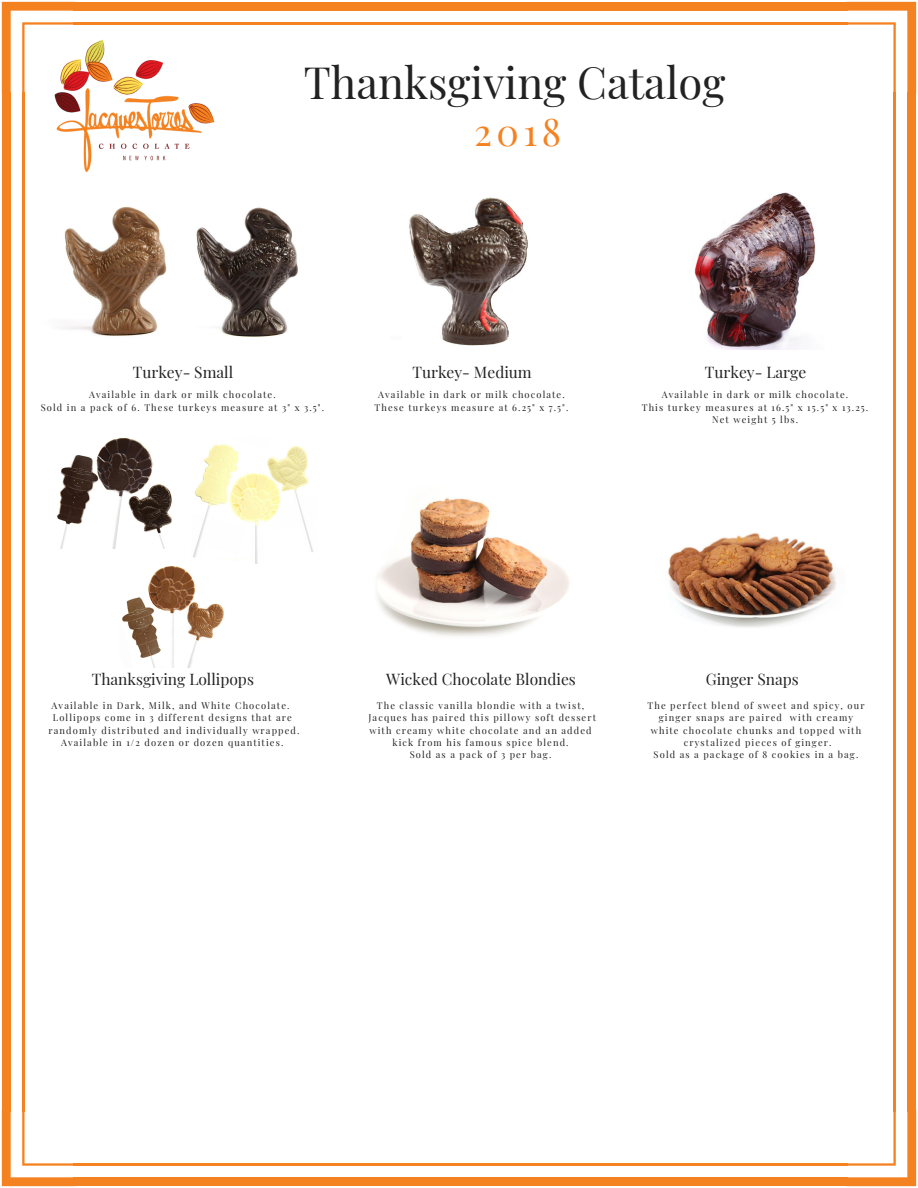
<style>
.page{position:relative;width:918px;height:1188px;background:#fff}
.page>*{position:absolute;margin:0;border:0;box-sizing:border-box;transform-origin:0 0}
.t1{font:43.65px "Playfair Display";color:#222}
.t2{font:37.35px "Playfair Display";color:#f58220}
.t3{font:15.6px "Playfair Display";color:#222}
.t4{font:9.3px/12.3px "Playfair Display";letter-spacing:.12em;color:#222;text-align:center}
</style>
<div class="page">
<svg style="left:2px;top:2px;width:72px;height:90px"></svg>
<div style="left:2px;top:92px;width:9px;height:1020px;background:#f58220"></div>
<hr style="left:22px;top:92px;width:3px;height:1020px;background:#f58220">
<svg style="left:2px;top:1112px;width:72px;height:74px"></svg>
<div style="left:74px;top:1177px;width:774px;height:9px;background:#f58220"></div>
<hr style="left:74px;top:1163px;width:774px;height:3px;background:#f58220">
<svg style="left:848px;top:1112px;width:68px;height:74px"></svg>
<div style="left:907px;top:92px;width:9px;height:1020px;background:#f58220"></div>
<hr style="left:893px;top:92px;width:3px;height:1020px;background:#f58220">
<svg style="left:848px;top:2px;width:68px;height:90px"></svg>
<div style="left:74px;top:2px;width:774px;height:9px;background:#f58220"></div>
<hr style="left:74px;top:22px;width:774px;height:3px;background:#f58220">
<img style="left:38px;top:30px;width:177px;height:142px">
<img style="left:60px;top:207px;width:107px;height:129px">
<img style="left:196px;top:207px;width:102px;height:130px">
<img style="left:409px;top:197px;width:119px;height:149px">
<img style="left:694px;top:192px;width:122px;height:158px">
<img style="left:56px;top:437px;width:116px;height:112px">
<img style="left:193px;top:444px;width:120px;height:120px">
<img style="left:122px;top:560px;width:104px;height:107px">
<img style="left:377px;top:498px;width:193px;height:139px">
<img style="left:668px;top:532px;width:169px;height:95px">
<h1 class="t1" style="left:304px;top:52px;width:423px">Thanksgiving Catalog</h1>
<h2 class="t2" style="left:474px;top:106px;width:88px">2018</h2>
<h3 class="t3" style="left:133px;top:361px;width:102px">Turkey- Small</h3>
<p class="t4" style="left:41px;top:388px;width:285px">Available in dark or milk chocolate.<br>Sold in a pack of 6. These turkeys measure at 3" x 3.5".</p>
<h3 class="t3" style="left:412px;top:361px;width:121px">Turkey- Medium</h3>
<p class="t4" style="left:375px;top:388px;width:195px">Available in dark or milk chocolate.<br>These turkeys measure at 6.25" x 7.5".</p>
<h3 class="t3" style="left:705px;top:361px;width:103px">Turkey- Large</h3>
<p class="t4" style="left:642px;top:388px;width:228px">Available in dark or milk chocolate.<br>This turkey measures at 16.5" x 15.5" x 13.25.<br>Net weight 5 lbs.</p>
<h3 class="t3" style="left:92px;top:668px;width:164px">Thanksgiving Lollipops</h3>
<p class="t4" style="left:52px;top:699px;width:239px">Available in Dark, Milk, and White Chocolate.</p>
<p class="t4" style="left:53px;top:711px;width:241px">Lollipops come in 3 different designs that are</p>
<p class="t4" style="left:49px;top:723px;width:252px">randomly distributed and individually wrapped.</p>
<p class="t4" style="left:61px;top:736px;width:224px">Available in 1/2 dozen or dozen quantities.</p>
<h3 class="t3" style="left:386px;top:668px;width:191px">Wicked Chocolate Blondies</h3>
<p class="t4" style="left:369px;top:699px;width:229px">The classic vanilla blondie with a twist, Jacques has paired this pillowy soft dessert with creamy white chocolate and an added kick from his famous spice blend.<br>Sold as a pack of 3 per bag.</p>
<h3 class="t3" style="left:706px;top:668px;width:94px">Ginger Snaps</h3>
<p class="t4" style="left:648px;top:699px;width:218px">The perfect blend of sweet and spicy, our ginger snaps are paired with creamy white chocolate chunks and topped with crystalized pieces of ginger.<br>Sold as a package of 8 cookies in a bag.</p>
</div>
